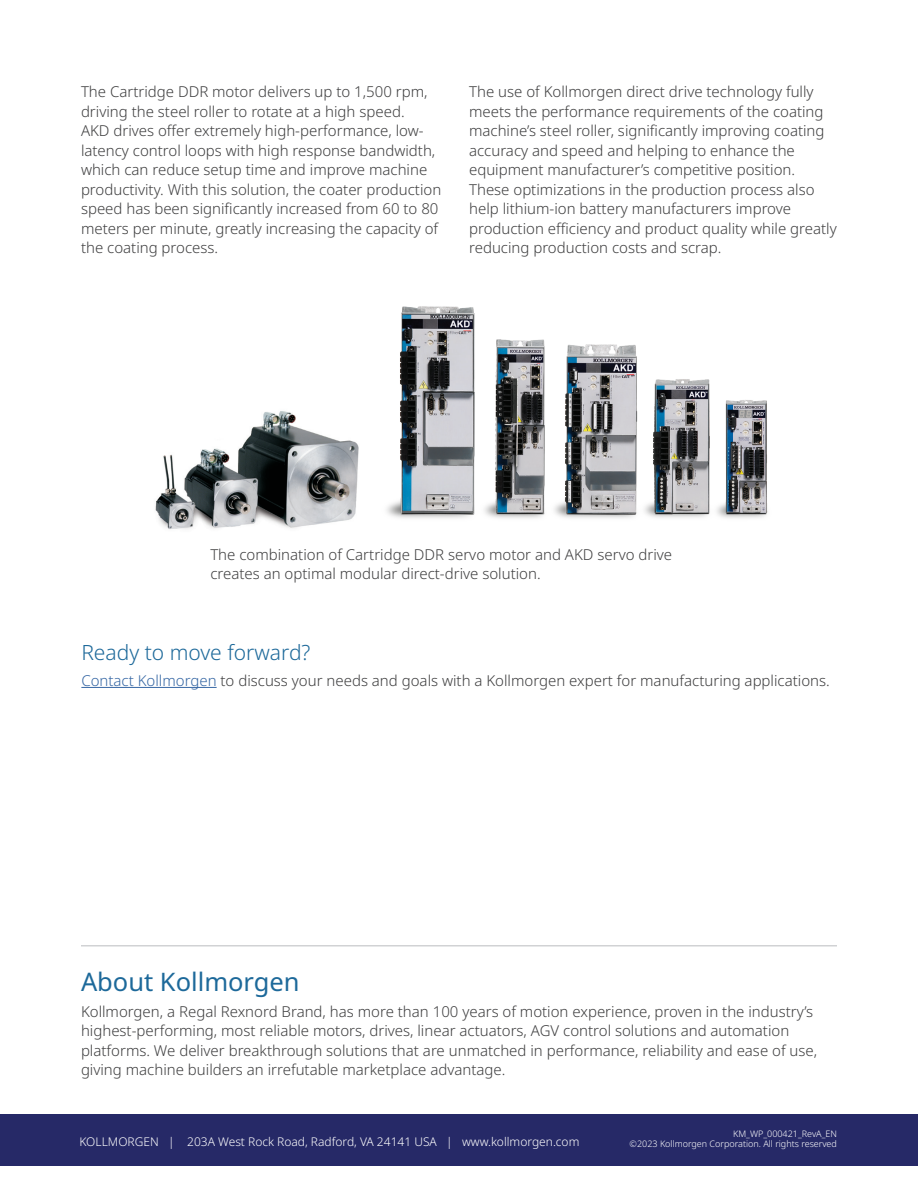
<style>
.page{position:relative;width:918px;height:1188px;background:#fff}
.page>*{position:absolute;margin:0;border:0;box-sizing:border-box;transform-origin:0 0}
.t1{font:25.5px "Noto Sans";color:#1d699a}
.t2{font:300 21px "Noto Sans";color:#1d699a}
.t3{font:300 15px/19.5px "Noto Sans";color:#3e3e3f}
.t4{font:300 12px "Noto Sans";color:#fff}
.t5{font:300 9px/10.8px "Noto Sans";color:#fff;text-align:right}
.s1{color:#3667a4}
</style>
<div class="page">
<div style="left:0;top:1114px;width:918px;height:52px;background:#262967"></div>
<hr style="left:81px;top:945px;width:756px;height:1px;background:#d1d2d4">
<hr style="left:81px;top:687px;width:136px;height:1px;background:#3667a4">
<img style="left:386px;top:306px;width:382px;height:212px">
<img style="left:155px;top:411px;width:204px;height:119px">
<p class="t3" style="left:81px;top:82px;width:362px">The Cartridge DDR motor delivers up to 1,500 rpm, driving the steel roller to rotate at a high speed.<br>AKD drives offer extremely high-performance, low&shy;latency control loops with high response bandwidth, which can reduce setup time and improve machine productivity. With this solution, the coater production speed has been significantly increased from 60 to 80 meters per minute, greatly increasing the capacity of the coating process.</p>
<p class="t3" style="left:469px;top:82px;width:369px">The use of Kollmorgen direct drive technology fully meets the performance requirements of the coating machine’s steel roller, significantly improving coating accuracy and speed and helping to enhance the equipment manufacturer’s competitive position.<br>These optimizations in the production process also help lithium-ion battery manufacturers improve production efficiency and product quality while greatly reducing production costs and scrap.</p>
<p class="t3" style="left:210px;top:545px;width:463px">The combination of Cartridge DDR servo motor and AKD servo drive creates an optimal modular direct-drive solution.</p>
<h2 class="t2" style="left:81px;top:637px;width:231px">Ready to move forward?</h2>
<p class="t3" style="left:81px;top:671px;width:750px"><span class="s1">Contact Kollmorgen</span> to discuss your needs and goals with a Kollmorgen expert for manufacturing applications.</p>
<h1 class="t1" style="left:81px;top:967px;width:220px">About Kollmorgen</h1>
<p class="t3" style="left:81px;top:1002px;width:738px">Kollmorgen, a Regal Rexnord Brand, has more than 100 years of motion experience, proven in the industry’s highest-performing, most reliable motors, drives, linear actuators, AGV control solutions and automation platforms. We deliver breakthrough solutions that are unmatched in performance, reliability and ease of use, giving machine builders an irrefutable marketplace advantage.</p>
<p class="t4" style="left:80px;top:1133px;width:501px">KOLLMORGEN | 203A West Rock Road, Radford, VA 24141 USA | www.kollmorgen.com</p>
<p class="t5" style="left:630px;top:1128px;width:209px">KM_WP_000421_RevA_EN<br>©2023 Kollmorgen Corporation. All rights reserved</p>
</div>
